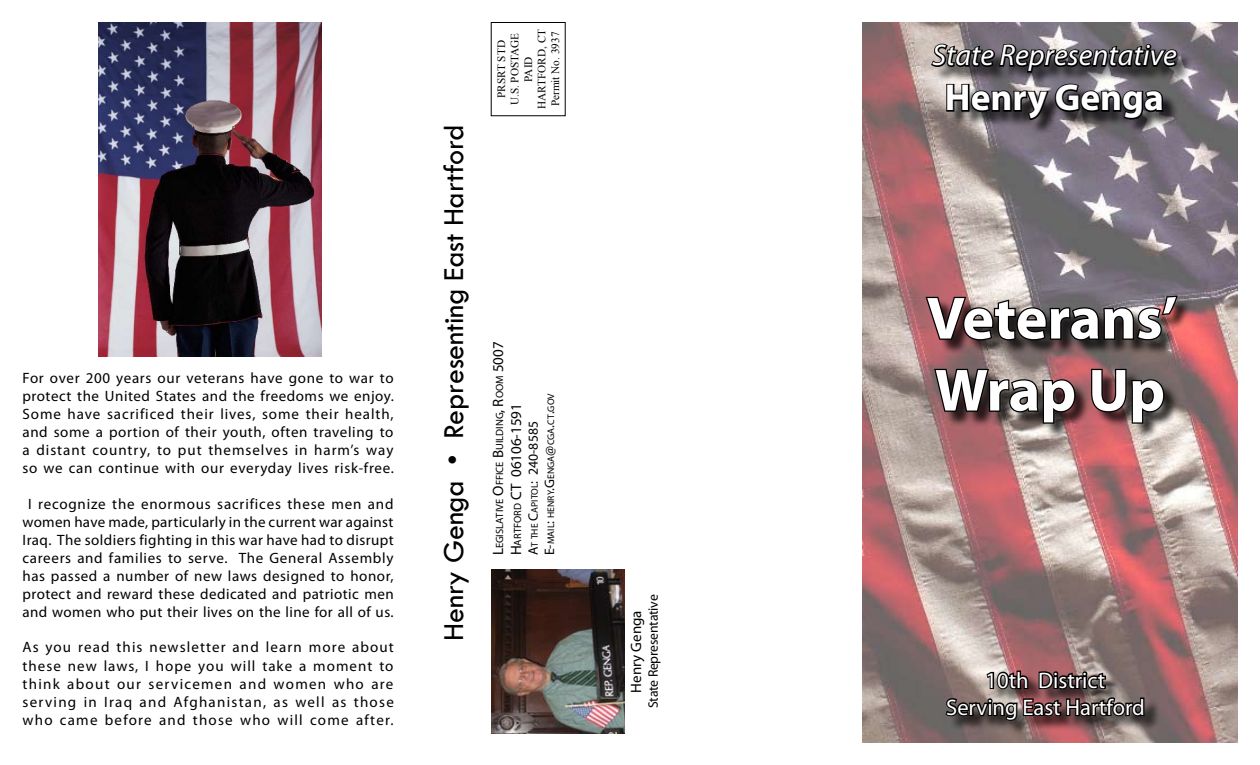
<style>
.page{position:relative;width:1260px;height:765px;background:#fff}
.page>*{position:absolute;margin:0;border:0;box-sizing:border-box;transform-origin:0 0}
.t1{font:700 60px/72px "Myriad Pro";color:#fff}
.t2{font:700 37.5px "Myriad Pro";color:#fff}
.t3{font:30px "Tw Cen";letter-spacing:-.01em;color:#000}
.t4{font:italic 30px "Myriad Pro";color:#fff}
.t5{font:22.5px/27px "Myriad Pro";color:#fff;text-align:center}
.t6{font:15px/18px "Myriad Pro";letter-spacing:.035em;color:#000;text-align:justify}
.t7{font:15px "Myriad Pro";color:#000}
.t8{font:15px "Myriad Pro";color:#000}
.t9{font:13.75px "Myriad Pro";color:#000}
.t10{font:13.75px "Myriad Pro";letter-spacing:-.015em;color:#000}
.t11{font:11.25px/13.5px "Times New Roman";color:#000;text-align:center}
.t12{font:10.5px "Myriad Pro";color:#000}
.t13{font:9.62px "Myriad Pro";color:#000}
.s1{font-size:15px}
.s2{font-size:13.75px}
.s3{font-size:10.5px}
.s4{font-size:9.62px}
</style>
<div class="page">
<img style="left:862px;top:22px;width:376px;height:720px">
<div style="left:933px;top:45px;width:259px;height:90px;background:#000;opacity:.75"></div>
<svg style="left:929px;top:38px;width:250px;height:36px;background:#4a4649"></svg>
<svg style="left:945px;top:82px;width:220px;height:39px;background:#4a474a"></svg>
<div style="left:927px;top:297px;width:265px;height:142px;background:#000;opacity:.75"></div>
<svg style="left:924px;top:294px;width:256px;height:48px;background:#59494a"></svg>
<svg style="left:933px;top:367px;width:144px;height:58px;background:#5c4747"></svg>
<svg style="left:1090px;top:368px;width:76px;height:57px;background:#5e4646"></svg>
<div style="left:947px;top:672px;width:212px;height:63px;background:#000;opacity:.75"></div>
<svg style="left:944px;top:607px;width:202px;height:136px;background:#816a68"></svg>
<img style="left:98px;top:22px;width:224px;height:335px">
<img style="left:492px;top:570px;width:132px;height:164px">
<p class="t6" style="left:22px;top:369px;width:373px">For over 200 years our veterans have gone to war to protect the United States and the freedoms we enjoy.<br>Some have sacrificed their lives, some their health, and some a portion of their youth, often traveling to a distant country, to put themselves in harm’s way so we can continue with our everyday lives risk-free.</p>
<p class="t6" style="left:22px;top:495px;width:373px;text-align:center">I recognize the enormous sacrifices these men and women have made, particularly in the current war against Iraq. The soldiers fighting in this war have had to disrupt careers and families to serve. The General Assembly has passed a number of new laws designed to honor, protect and reward these dedicated and patriotic men and women who put their lives on the line for all of us.</p>
<p class="t6" style="left:22px;top:639px;width:373px">As you read this newsletter and learn more about these new laws, I hope you will take a moment to think about our servicemen and women who are serving in Iraq and Afghanistan, as well as those who came before and those who will come after.</p>
<h3 class="t3" style="left:436px;top:641px;width:518px;rotate:-90deg">Henry Genga • Representing East Hartford</h3>
<p class="t11" style="left:494px;top:109px;width:81px;rotate:-90deg">PRSRT STD<br>U.S. POSTAGE<br>PAID<br>HARTFORD, CT<br>Permit No. 3937</p>
<p class="t12" style="left:494px;top:555px;width:215px;rotate:-90deg"><span class="s1">L</span>egislative <span class="s1">O</span>ffice <span class="s1">B</span>uilding<span class="s1">, R</span>oom <span class="s1">5007</span></p>
<p class="t13" style="left:546px;top:555px;width:163px;rotate:-90deg"><span class="s2">E-</span>mail<span class="s2">:</span> henry<span class="s2">.G</span>enga<span class="s2">@</span>cga<span class="s2">.</span>ct<span class="s2">.</span>gov</p>
<p class="t7" style="left:508px;top:555px;width:154px;rotate:-90deg">H<span class="s3">artford</span> CT 06106-1591</p>
<p class="t9" style="left:526px;top:555px;width:136px;rotate:-90deg">A<span class="s4">t the</span> C<span class="s4">apitol</span>: 240-8585</p>
<p class="t10" style="left:646px;top:708px;width:115px;rotate:-90deg">State Representative</p>
<p class="t8" style="left:628px;top:693px;width:84px;rotate:-90deg">Henry Genga</p>
<h3 class="t4" style="left:932px;top:39px;width:246px">State Representative</h3>
<h2 class="t2" style="left:945px;top:77px;width:221px">Henry Genga</h2>
<h1 class="t1" style="left:927px;top:283px;width:252px">Veterans’<br>Wrap Up</h1>
<h3 class="t5" style="left:946px;top:667px;width:200px">10th District<br>Serving East Hartford</h3>
</div>
